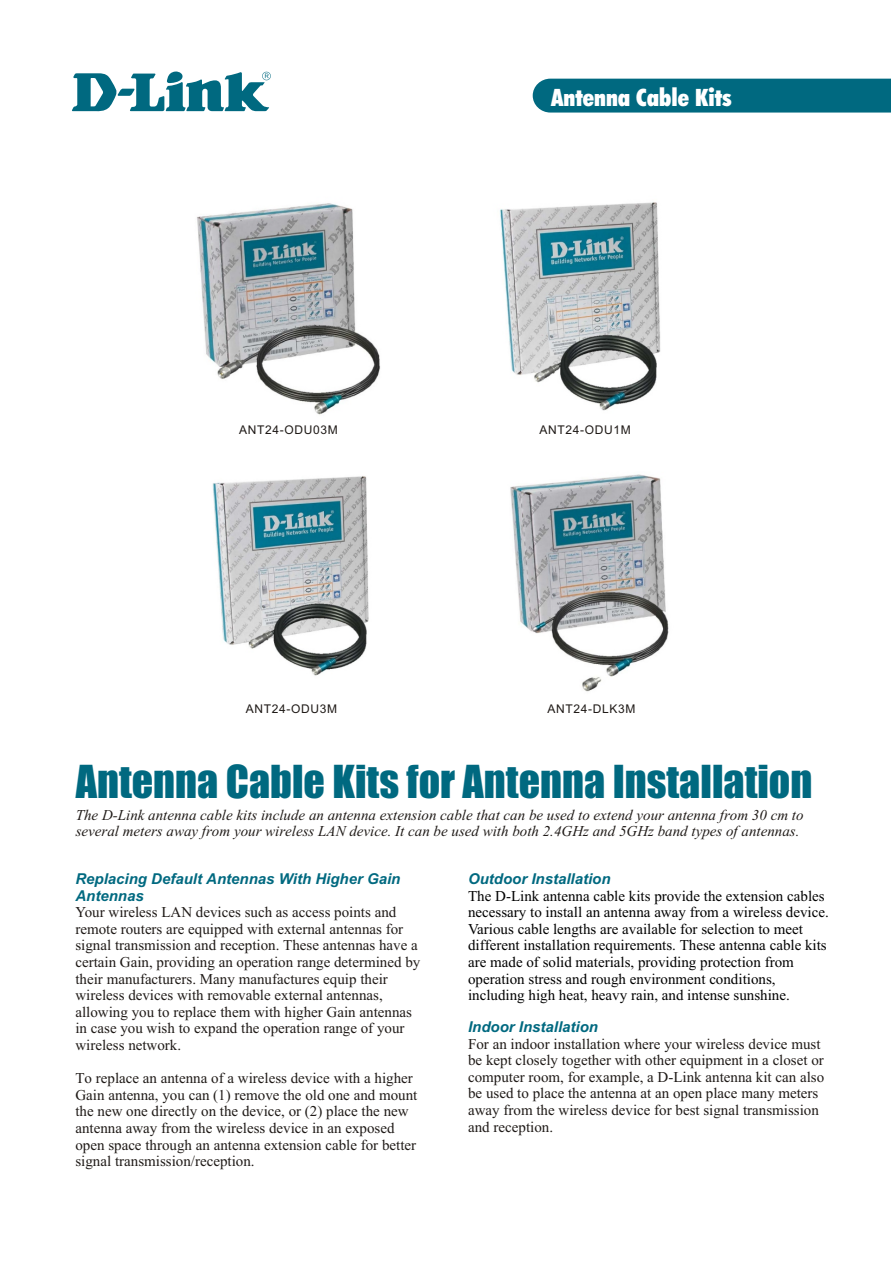
<style>
.page{position:relative;width:891px;height:1263px;background:#fff}
.page>*{position:absolute;margin:0;border:0;box-sizing:border-box;transform-origin:0 0}
.t1{font:42px "Impact";color:#006980}
.t2{font:24px "Futura X Blk Cn BT";color:#fff}
.t3{font:15px/16.6px "Times New Roman";color:#1f1a17}
.t4{font:15px/16.6px "Times New Roman";color:#000}
.t5{font:italic 15px/16.6px "Times New Roman";color:#1f1a17}
.t6{font:italic 700 15px/16.8px "Arial";color:#006980}
.t7{font:12px "Arial";letter-spacing:.055em;color:#1f1a17}
</style>
<div class="page">
<svg style="left:532px;top:78px;width:359px;height:35px;background:#0b6f85"></svg>
<svg style="left:72px;top:71px;width:199px;height:40px"></svg>
<img style="left:510px;top:474px;width:159px;height:218px">
<img style="left:197px;top:203px;width:183px;height:212px">
<img style="left:500px;top:202px;width:161px;height:209px">
<img style="left:212px;top:476px;width:157px;height:200px">
<p class="t7" style="left:239px;top:425px;width:100px">ANT24-ODU03M</p>
<p class="t7" style="left:246px;top:704px;width:93px">ANT24-ODU3M</p>
<h2 class="t2" style="left:551px;top:87px;width:182px">Antenna Cable Kits</h2>
<p class="t7" style="left:540px;top:425px;width:93px">ANT24-ODU1M</p>
<p class="t7" style="left:547px;top:704px;width:90px">ANT24-DLK3M</p>
<h1 class="t1" style="left:76px;top:764px;width:738px">Antenna Cable Kits for Antenna Installation</h1>
<p class="t5" style="left:76px;top:808px;width:729px">The D-Link antenna cable kits include an antenna extension cable that can be used to extend your antenna from 30 cm to several meters away from your wireless LAN device. It can be used with both 2.4GHz and 5GHz band types of antennas.</p>
<p class="t6" style="left:75px;top:872px;width:327px">Replacing Default Antennas With Higher Gain<br>Antennas</p>
<p class="t3" style="left:75px;top:905px;width:346px">Your wireless LAN devices such as access points and remote routers are equipped with external antennas for signal transmission and reception. These antennas have a certain Gain, providing an operation range determined by their manufacturers. Many manufactures equip their wireless devices with removable external antennas, allowing you to replace them with higher Gain antennas in case you wish to expand the operation range of your wireless network.</p>
<p class="t3" style="left:75px;top:1071px;width:344px">To replace an antenna of a wireless device with a higher Gain antenna, you can (1) remove the old one and mount the new one directly on the device, or (2) place the new antenna away from the wireless device in an exposed open space through an antenna extension cable for better signal transmission/reception.</p>
<p class="t6" style="left:468px;top:872px;width:144px">Outdoor Installation</p>
<p class="t4" style="left:468px;top:889px;width:362px">The D-Link antenna cable kits provide the extension cables necessary to install an antenna away from a wireless device.<br>Various cable lengths are available for selection to meet different installation requirements. These antenna cable kits are made of solid materials, providing protection from operation stress and rough environment conditions, including high heat, heavy rain, and intense sunshine.</p>
<p class="t6" style="left:468px;top:1020px;width:132px">Indoor Installation</p>
<p class="t3" style="left:468px;top:1037px;width:358px">For an indoor installation where your wireless device must be kept closely together with other equipment in a closet or computer room, for example, a D-Link antenna kit can also be used to place the antenna at an open place many meters away from the wireless device for best signal transmission and reception.</p>
</div>
